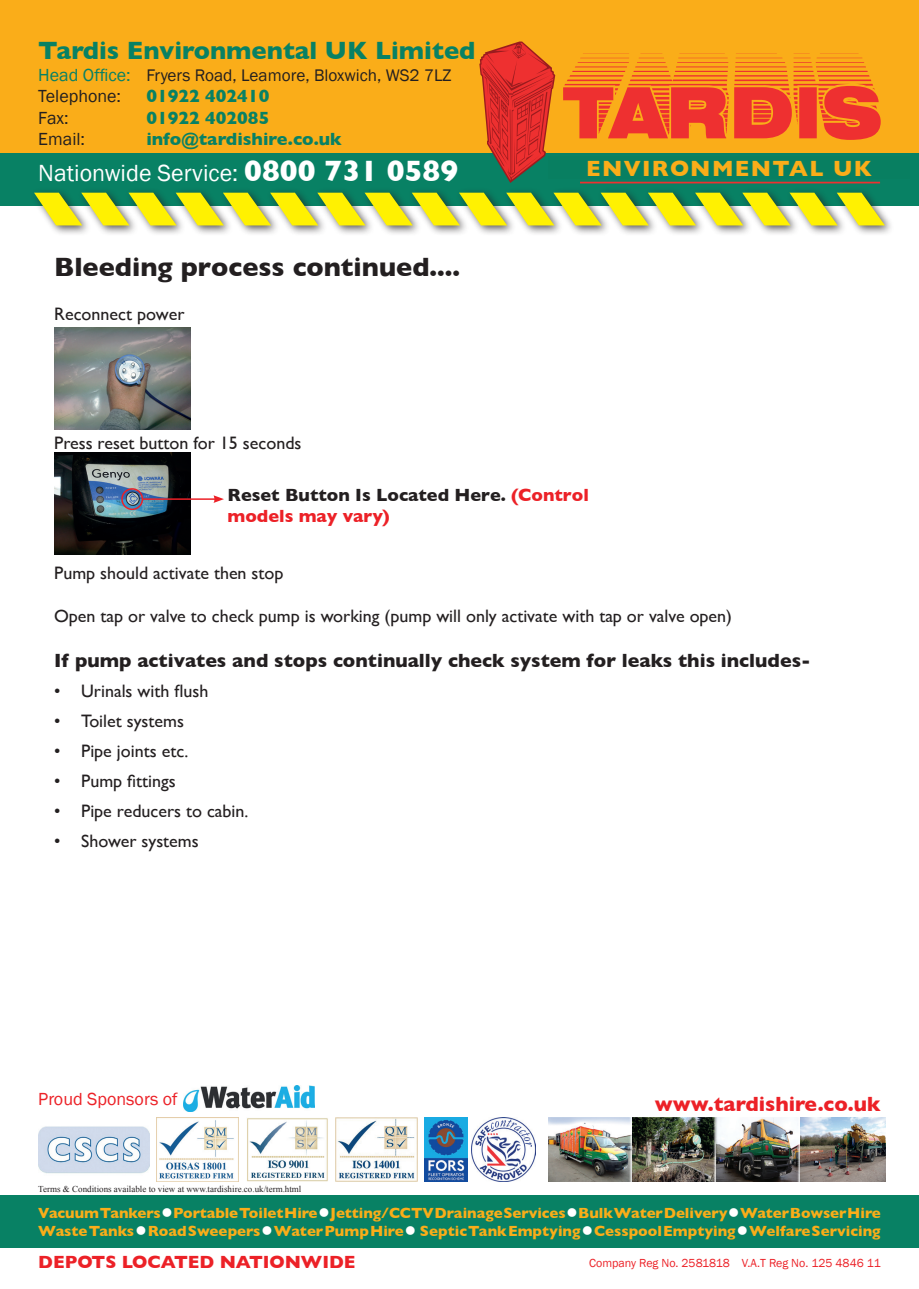
<style>
.page{position:relative;width:919px;height:1289px;background:#fff}
.page>*{position:absolute;margin:0;border:0;box-sizing:border-box;transform-origin:0 0}
.t1{font:700 27px "Gill Sans";color:#231f20}
.t2{font:700 25.5px "Gill Sans";color:#088164}
.t3{font:24px "Franklin Gothic";color:#fff}
.t4{font:700 22.5px "Gill Sans";letter-spacing:.06em;color:#faad19}
.t5{font:700 21px "Gill Sans";color:#ec2127}
.t6{font:700 19.5px "Gill Sans";color:#231f20}
.t7{font:18px "Gill Sans";color:#231f20}
.t8{font:700 18px/21.6px "Gill Sans";color:#231f20}
.t9{font:700 18px "Gill Sans";color:#088164}
.t10{font:700 18px "Gill Sans";color:#ec2127}
.t11{font:18px "Franklin Gothic";color:#231f20}
.t12{font:18px "Franklin Gothic";color:#ec2127}
.t13{font:17.25px "Franklin Gothic";color:#231f20}
.t14{font:700 15px/18px "Gill Sans";letter-spacing:-.005em;color:#faad19}
.t15{font:12px "Franklin Gothic";color:#ec2127}
.t16{font:9px "Times New Roman";color:#231f20}
.s1{font-size:18px;color:#088164}
.s2{font-family:"Gill Sans";font-weight:700;font-size:30px}
.s3{color:#ec2127}
.s4{color:#fff}
</style>
<div class="page">
<div style="left:0;top:0;width:918px;height:160px;background:#faad19"></div>
<div style="left:0;top:154px;width:918px;height:52px;background:#088164"></div>
<div style="left:30px;top:187px;width:864px;height:49px;background:#231f20;opacity:.75"></div>
<svg style="left:34px;top:193px;width:850px;height:32px"></svg>
<svg style="left:563px;top:53px;width:317px;height:87px"></svg>
<hr style="left:580px;top:182px;width:300px;height:1px;background:#ee3030">
<svg style="left:479px;top:42px;width:76px;height:141px"></svg>
<div style="left:548px;top:157px;width:361px;height:22px;background:#087f61"></div>
<div style="left:0;top:1195px;width:918px;height:52px;background:#088164"></div>
<img style="left:548px;top:1117px;width:337px;height:64px">
<img style="left:425px;top:1117px;width:42px;height:64px">
<img style="left:335px;top:1117px;width:82px;height:64px">
<img style="left:247px;top:1118px;width:81px;height:63px">
<img style="left:156px;top:1117px;width:83px;height:64px">
<img style="left:472px;top:1117px;width:64px;height:64px">
<img style="left:38px;top:1126px;width:111px;height:48px">
<img style="left:183px;top:1085px;width:131px;height:26px">
<img style="left:54px;top:327px;width:136px;height:102px">
<img style="left:54px;top:452px;width:136px;height:103px">
<div style="left:121px;top:488px;width:22px;height:22px;border:2px solid #ec2127;border-radius:50%"></div>
<hr style="left:142px;top:498px;width:74px;height:2px;background:#ec2127">
<svg style="left:213px;top:495px;width:11px;height:8px"></svg>
<h2 class="t2" style="left:38px;top:30px;width:438px">Tardis Environmental UK Limited</h2>
<p class="t13" style="left:38px;top:64px;width:415px"><span class="s1">Head Office:</span> Fryers Road, Leamore, Bloxwich, WS2 7LZ</p>
<p class="t11" style="left:38px;top:85px;width:84px">Telephone:</p>
<p class="t9" style="left:146px;top:82px;width:124px">01922 402410</p>
<p class="t11" style="left:38px;top:107px;width:32px">Fax:</p>
<p class="t9" style="left:146px;top:103px;width:124px">01922 402085</p>
<p class="t11" style="left:38px;top:128px;width:48px">Email:</p>
<p class="t9" style="left:146px;top:125px;width:197px">info@tardishire.co.uk</p>
<h3 class="t3" style="left:38px;top:158px;width:421px">Nationwide Service: <span class="s2">0800 731 0589</span></h3>
<h1 class="t1" style="left:54px;top:246px;width:407px">Bleeding process continued....</h1>
<p class="t7" style="left:54px;top:303px;width:132px">Reconnect power</p>
<p class="t7" style="left:54px;top:432px;width:249px">Press reset button for 15 seconds</p>
<p class="t4" style="left:586px;top:150px;width:287px">ENVIRONMENTAL UK</p>
<p class="t8" style="left:227px;top:483px;width:363px">Reset Button Is Located Here. <span class="s3">(Control models may vary)</span></p>
<p class="t7" style="left:54px;top:562px;width:231px">Pump should activate then stop</p>
<p class="t7" style="left:54px;top:605px;width:679px">Open tap or valve to check pump is working (pump will only activate with tap or valve open)</p>
<p class="t6" style="left:54px;top:645px;width:758px">If pump activates and stops continually check system for leaks this includes-</p>
<p class="t7" style="left:54px;top:680px;width:156px">• Urinals with flush</p>
<p class="t7" style="left:54px;top:710px;width:131px">• Toilet systems</p>
<p class="t7" style="left:54px;top:740px;width:136px">• Pipe joints etc.</p>
<p class="t7" style="left:54px;top:770px;width:123px">• Pump fittings</p>
<p class="t7" style="left:54px;top:800px;width:196px">• Pipe reducers to cabin.</p>
<p class="t7" style="left:54px;top:830px;width:146px">• Shower systems</p>
<p class="t12" style="left:38px;top:1087px;width:141px">Proud Sponsors of</p>
<p class="t16" style="left:38px;top:1182px;width:264px">Terms &amp; Conditions available to view at www.tardishire.co.uk/term.html</p>
<p class="t5" style="left:655px;top:1086px;width:227px">www.tardishire.co.uk</p>
<p class="t14" style="left:38px;top:1203px;width:843px">Vacuum Tankers<span class="s4">●</span>Portable Toilet Hire<span class="s4">●</span>Jetting/CCTV Drainage Services<span class="s4">●</span>Bulk WaterDelivery <span class="s4">●</span>Water Bowser Hire<br>Waste Tanks<span class="s4">●</span>Road Sweepers<span class="s4">●</span>Water Pump Hire <span class="s4">●</span> Septic Tank Emptying <span class="s4">●</span>Cesspool Emptying <span class="s4">●</span> Welfare Servicing</p>
<p class="t10" style="left:38px;top:1247px;width:319px">DEPOTS LOCATED NATIONWIDE</p>
<p class="t15" style="left:589px;top:1254px;width:293px">Company Reg No. 2581818 V.A.T Reg No. 125 4846 11</p>
</div>
